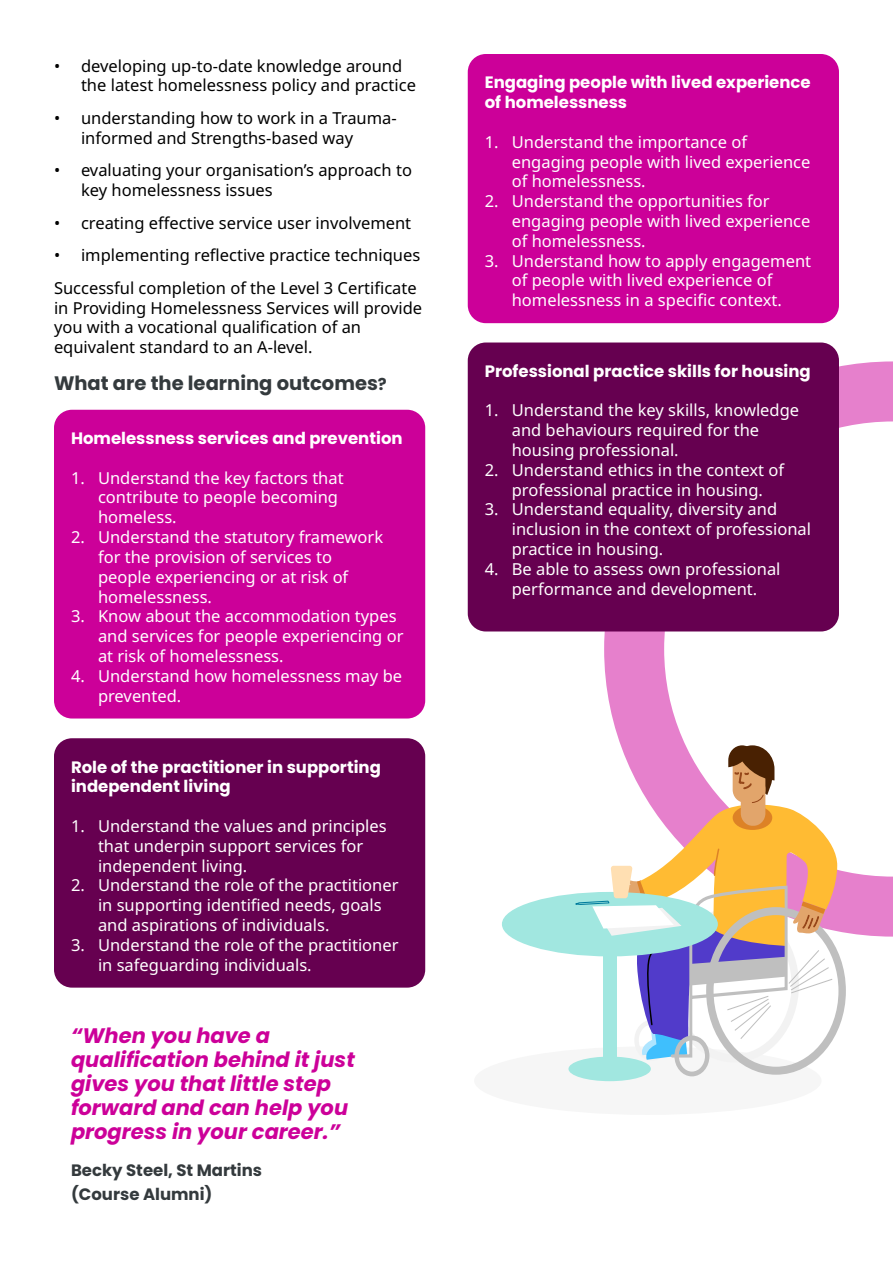
<style>
.page{position:relative;width:893px;height:1263px;background:#fff}
.page>*{position:absolute;margin:0;border:0;box-sizing:border-box;transform-origin:0 0}
.t1{font:italic 700 21px/24px "Poppins";color:#c09}
.t2{font:700 19.5px "Poppins";color:#343a3d}
.t3{font:16.5px/19.8px "Noto Sans";color:#fff}
.t4{font:16.5px/19.8px "Noto Sans";color:#000}
.t5{font:700 16.5px/19.8px "Poppins";color:#fff}
.t6{font:700 16.5px/24px "Poppins";color:#343a3d}
.s1{font-size:16.5px}
</style>
<div class="page">
<svg style="left:604px;top:361px;width:289px;height:575px"></svg>
<div style="left:474px;top:1046px;width:347px;height:69px;background:#f6f6f6;border-radius:50%"></div>
<div style="left:706px;top:907px;width:140px;height:167px;border:8px solid #bfbfbf;border-radius:50%"></div>
<div style="left:674px;top:1035px;width:35px;height:41px;border:5px solid #bfbfbf;border-radius:50%"></div>
<div style="left:502px;top:892px;width:216px;height:64px;background:#a1e7e0;border-radius:50%"></div>
<div style="left:568px;top:1056px;width:83px;height:25px;background:#a1e7e0;border-radius:50%"></div>
<svg style="left:575px;top:745px;width:262px;height:315px"></svg>
<div style="left:54px;top:410px;width:371px;height:308px;background:#c09;border-radius:18px"></div>
<div style="left:468px;top:54px;width:371px;height:269px;background:#c09;border-radius:18px"></div>
<div style="left:468px;top:342px;width:371px;height:289px;background:#660050;border-radius:18px"></div>
<div style="left:54px;top:738px;width:371px;height:250px;background:#660050;border-radius:18px"></div>
<p class="t4" style="left:81px;top:56px;width:336px;text-indent:-27px">• developing up-to-date knowledge around the latest homelessness policy and practice</p>
<p class="t4" style="left:81px;top:108px;width:317px;text-indent:-27px">• understanding how to work in a Trauma&shy;informed and Strengths-based way</p>
<p class="t4" style="left:81px;top:161px;width:332px;text-indent:-27px">• evaluating your organisation’s approach to key homelessness issues</p>
<p class="t4" style="left:54px;top:213px;width:359px">• creating effective service user involvement</p>
<p class="t4" style="left:54px;top:239px;width:368px;line-height:32.5px">• implementing reflective practice techniques<br>Successful completion of the Level 3 Certificate</p>
<p class="t4" style="left:54px;top:298px;width:370px">in Providing Homelessness Services will provide you with a vocational qualification of an equivalent standard to an A-level.</p>
<p class="t2" style="left:54px;top:372px;width:334px">What are the learning outcomes<span class="s1">?</span></p>
<p class="t5" style="left:71px;top:428px;width:333px">Homelessness services and prevention</p>
<p class="t3" style="left:98px;top:468px;width:247px;text-indent:-27px">1. Understand the key factors that contribute to people becoming homeless.</p>
<p class="t3" style="left:98px;top:527px;width:287px;text-indent:-27px">2. Understand the statutory framework for the provision of services to people experiencing or at risk of homelessness.</p>
<p class="t3" style="left:98px;top:607px;width:307px;text-indent:-27px">3. Know about the accommodation types and services for people experiencing or at risk of homelessness.</p>
<p class="t3" style="left:98px;top:666px;width:306px;text-indent:-27px">4. Understand how homelessness may be prevented.</p>
<p class="t5" style="left:71px;top:757px;width:311px">Role of the practitioner in supporting independent living</p>
<p class="t3" style="left:98px;top:816px;width:290px;text-indent:-27px">1. Understand the values and principles that underpin support services for independent living.</p>
<p class="t3" style="left:98px;top:876px;width:302px;text-indent:-27px">2. Understand the role of the practitioner in supporting identified needs, goals and aspirations of individuals.</p>
<p class="t3" style="left:98px;top:935px;width:302px;text-indent:-27px">3. Understand the role of the practitioner in safeguarding individuals.</p>
<p class="t1" style="left:71px;top:1023px;width:285px">“When you have a qualification behind it just gives you that little step forward and can help you progress in your career.”</p>
<p class="t6" style="left:71px;top:1158px;width:193px">Becky Steel, St Martins (Course Alumni)</p>
<p class="t5" style="left:485px;top:73px;width:327px">Engaging people with lived experience of homelessness</p>
<p class="t3" style="left:512px;top:132px;width:300px;text-indent:-27px">1. Understand the importance of engaging people with lived experience of homelessness.</p>
<p class="t3" style="left:512px;top:192px;width:300px;text-indent:-27px">2. Understand the opportunities for engaging people with lived experience of homelessness.</p>
<p class="t3" style="left:512px;top:251px;width:301px;text-indent:-27px">3. Understand how to apply engagement of people with lived experience of homelessness in a specific context.</p>
<p class="t5" style="left:485px;top:361px;width:327px">Professional practice skills for housing</p>
<p class="t3" style="left:512px;top:401px;width:289px;text-indent:-27px">1. Understand the key skills, knowledge and behaviours required for the housing professional.</p>
<p class="t3" style="left:485px;top:460px;width:301px;text-align:center">2. Understand ethics in the context of professional practice in housing.</p>
<p class="t3" style="left:512px;top:500px;width:301px;text-indent:-27px">3. Understand equality, diversity and inclusion in the context of professional practice in housing.</p>
<p class="t3" style="left:485px;top:559px;width:297px;text-align:center">4. Be able to assess own professional performance and development.</p>
</div>
